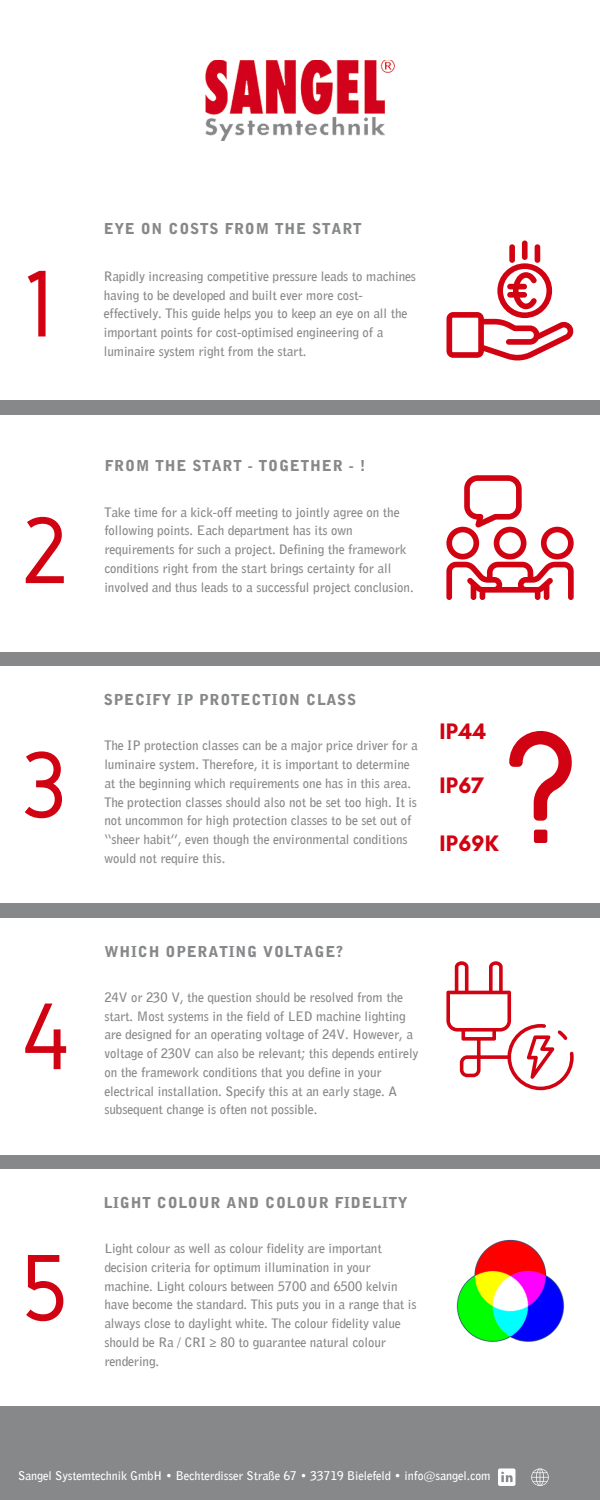
<style>
.page{position:relative;width:600px;height:1500px;background:#87888a}
.page>*{position:absolute;margin:0;border:0;box-sizing:border-box;transform-origin:0 0}
.t1{font:98.5px "Gidole";color:#d10212}
.t2{font:700 22.8px "Glacial Indifference";letter-spacing:.01em;color:#d10212}
.t3{font:15px "Bell Gothic BT Black";letter-spacing:.06em;color:#87888a}
.t4{font:13px/18.8px "Bell Gothic BT Bold";color:#87888a}
.t5{font:12px "Bell Gothic BT Bold";color:#fff}
</style>
<div class="page">
<div style="left:0;top:415px;width:600px;height:236px;background:#fff"></div>
<div style="left:0;top:0;width:600px;height:400px;background:#fff"></div>
<div style="left:0;top:666px;width:600px;height:237px;background:#fff"></div>
<div style="left:0;top:918px;width:600px;height:236px;background:#fff"></div>
<div style="left:0;top:1169px;width:600px;height:237px;background:#fff"></div>
<img style="left:206px;top:60px;width:188px;height:81px">
<img style="left:456px;top:1239px;width:109px;height:103px">
<svg style="left:446px;top:961px;width:128px;height:129px"></svg>
<svg style="left:446px;top:475px;width:128px;height:125px"></svg>
<svg style="left:509px;top:731px;width:63px;height:90px"></svg>
<div style="left:534px;top:830px;width:13px;height:13px;background:#d10212;border-radius:2px"></div>
<svg style="left:498px;top:1468px;width:17px;height:18px"></svg>
<svg style="left:531px;top:1468px;width:18px;height:18px"></svg>
<div style="left:522px;top:240px;width:6px;height:20px;background:#d10212;border-radius:3px"></div>
<div style="left:509px;top:244px;width:6px;height:19px;background:#d10212;border-radius:3px"></div>
<div style="left:535px;top:244px;width:5px;height:19px;background:#d10212;border-radius:3px"></div>
<svg style="left:447px;top:263px;width:127px;height:97px"></svg>
<h1 class="t1" style="left:20px;top:250px;width:37px">1</h1>
<h1 class="t3" style="left:104px;top:223px;width:259px">EYE ON COSTS FROM THE START</h1>
<p class="t4" style="left:104px;top:268px;width:314px">Rapidly increasing competitive pressure leads to machines having to be developed and built ever more cost&shy;effectively. This guide helps you to keep an eye on all the important points for cost-optimised engineering of a luminaire system right from the start.</p>
<h1 class="t1" style="left:20px;top:496px;width:51px">2</h1>
<h2 class="t3" style="left:105px;top:459px;width:262px">FROM THE START - TOGETHER - !</h2>
<p class="t4" style="left:104px;top:503px;width:311px">Take time for a kick-off meeting to jointly agree on the following points. Each department has its own requirements for such a project. Defining the framework conditions right from the start brings certainty for all involved and thus leads to a successful project conclusion.</p>
<p class="t1" style="left:20px;top:731px;width:49px">3</p>
<p class="t1" style="left:20px;top:982px;width:53px">4</p>
<h2 class="t1" style="left:20px;top:1234px;width:50px">5</h2>
<p class="t3" style="left:104px;top:694px;width:254px">SPECIFY IP PROTECTION CLASS</p>
<p class="t4" style="left:104px;top:737px;width:315px">The IP protection classes can be a major price driver for a luminaire system. Therefore, it is important to determine at the beginning which requirements one has in this area.<br>The protection classes should also not be set too high. It is not uncommon for high protection classes to be set out of “sheer habit”, even though the environmental conditions would not require this.</p>
<p class="t2" style="left:440px;top:717px;width:48px">IP44</p>
<p class="t2" style="left:440px;top:771px;width:46px">IP67</p>
<p class="t2" style="left:440px;top:829px;width:61px">IP69K</p>
<h2 class="t3" style="left:104px;top:945px;width:240px">WHICH OPERATING VOLTAGE?</h2>
<p class="t4" style="left:104px;top:989px;width:316px">24V or 230 V, the question should be resolved from the start. Most systems in the field of LED machine lighting are designed for an operating voltage of 24V. However, a voltage of 230V can also be relevant; this depends entirely on the framework conditions that you define in your electrical installation. Specify this at an early stage. A subsequent change is often not possible.</p>
<p class="t3" style="left:104px;top:1197px;width:305px">LIGHT COLOUR AND COLOUR FIDELITY</p>
<p class="t4" style="left:104px;top:1240px;width:314px">Light colour as well as colour fidelity are important decision criteria for optimum illumination in your machine. Light colours between 5700 and 6500 kelvin have become the standard. This puts you in a range that is always close to daylight white. The colour fidelity value should be Ra / CRI ≥ 80 to guarantee natural colour rendering.</p>
<h2 class="t5" style="left:18px;top:1471px;width:474px">Sangel Systemtechnik GmbH • Bechterdisser Straße 67 • 33719 Bielefeld • info@sangel.com</h2>
</div>
